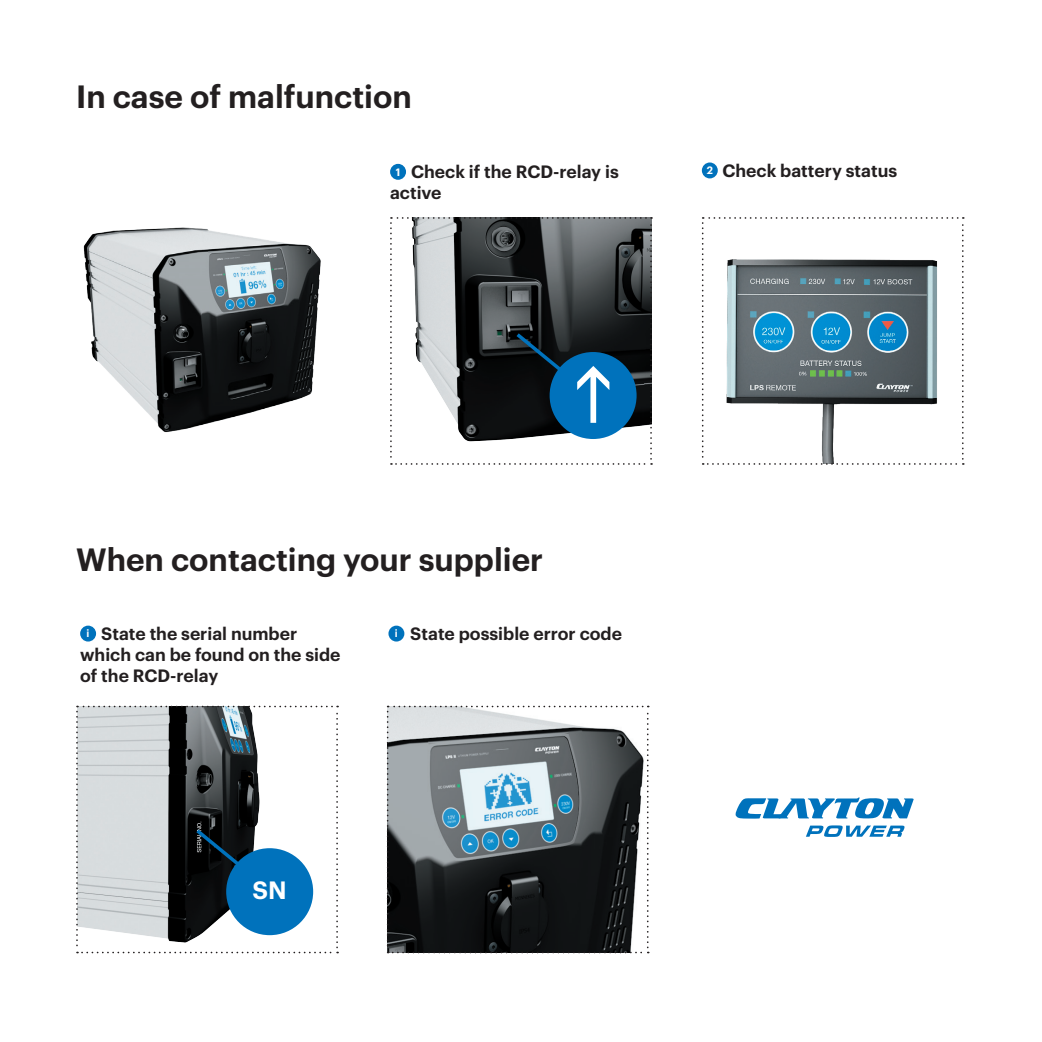
<style>
.page{position:relative;width:1042px;height:1042px;background:#fff}
.page>*{position:absolute;margin:0;border:0;box-sizing:border-box;transform-origin:0 0}
.t1{font:600 31.5px "Graphik";color:#231f20}
.t2{font:600 24.5px "Graphik";color:#fff}
.t3{font:600 17.5px/21px "Graphik";color:#231f20}
.t4{font:600 10.5px "Graphik";color:#fff}
</style>
<div class="page">
<svg style="left:702px;top:217px;width:262px;height:248px"></svg>
<img style="left:83px;top:227px;width:238px;height:205px">
<svg style="left:76px;top:706px;width:262px;height:247px"></svg>
<svg style="left:387px;top:706px;width:262px;height:247px;background:#60686c"></svg>
<svg style="left:735px;top:797px;width:178px;height:21px"></svg>
<svg style="left:806px;top:825px;width:98px;height:12px"></svg>
<div style="left:390px;top:164px;width:16px;height:16px;background:#0072bc;border-radius:50%"></div>
<div style="left:702px;top:162px;width:16px;height:16px;background:#0072bc;border-radius:50%"></div>
<div style="left:80px;top:625px;width:16px;height:16px;background:#0072bc;border-radius:50%"></div>
<div style="left:388px;top:625px;width:16px;height:16px;background:#0072bc;border-radius:50%"></div>
<svg style="left:390px;top:217px;width:262px;height:248px"></svg>
<p class="t1" style="left:76px;top:72px;width:337px">In case of malfunction</p>
<p class="t3" style="left:411px;top:160px;width:209px">Check if the RCD-relay is</p>
<p class="t3" style="left:722px;top:158px;width:176px">Check battery status</p>
<p class="t3" style="left:390px;top:181px;width:53px">active</p>
<p class="t4" style="left:396px;top:164px;width:6px">1</p>
<p class="t4" style="left:707px;top:162px;width:8px">2</p>
<p class="t1" style="left:76px;top:535px;width:468px">When contacting your supplier</p>
<p class="t3" style="left:80px;top:621px;width:262px;text-indent:21px">State the serial number which can be found on the side of the RCD-relay</p>
<p class="t4" style="left:87px;top:625px;width:4px">i</p>
<p class="t4" style="left:395px;top:625px;width:4px">i</p>
<p class="t3" style="left:410px;top:621px;width:213px">State possible error code</p>
<p class="t2" style="left:252px;top:871px;width:36px">SN</p>
</div>
